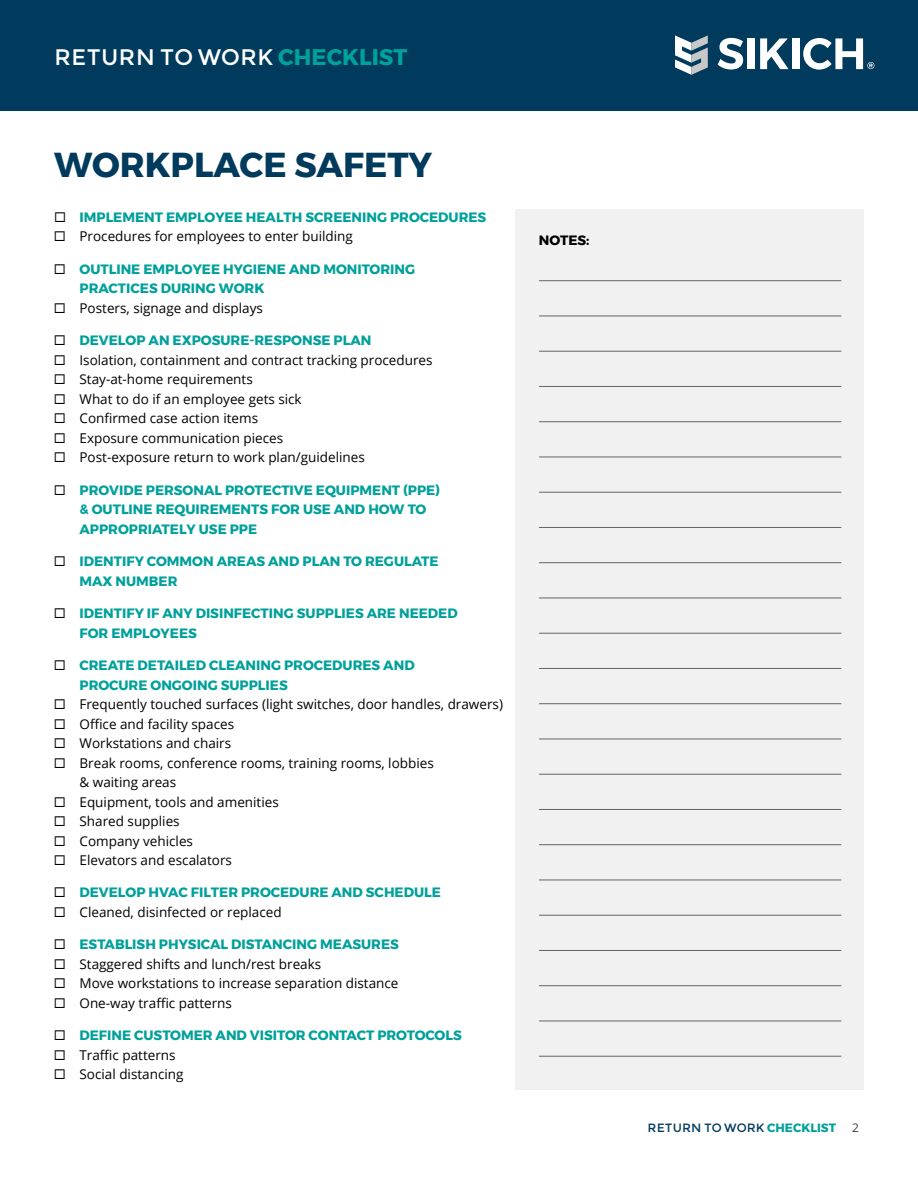
<style>
.page{position:relative;width:918px;height:1188px;background:#fff}
.page>*{position:absolute;margin:0;border:0;box-sizing:border-box;transform-origin:0 0}
.t1{font:700 34.5px "Montserrat";color:#003a5d}
.t2{font:22.5px "Montserrat";color:#fff}
.t3{font:13.5px/19.5px "Open Sans";color:#000}
.t4{font:700 13.5px/19.5px "Montserrat";color:#00a09b}
.t5{font:700 13.5px "Montserrat";color:#000}
.t6{font:12px "Montserrat";color:#003a5d}
.t7{font:12px "Open Sans";color:#414042}
.s1{font-weight:700;color:#00a09b}
.s2{color:#000}
</style>
<div class="page">
<div style="left:0;top:0;width:918px;height:110px;background:#003a5d"></div>
<svg style="left:718px;top:38px;width:25px;height:32px"></svg>
<div style="left:748px;top:38px;width:7px;height:31px;background:#fff"></div>
<svg style="left:760px;top:38px;width:29px;height:31px"></svg>
<div style="left:792px;top:38px;width:7px;height:31px;background:#fff"></div>
<svg style="left:803px;top:38px;width:71px;height:32px"></svg>
<svg style="left:675px;top:35px;width:33px;height:40px"></svg>
<div style="left:515px;top:209px;width:349px;height:881px;background:#f1f1f2"></div>
<hr style="left:539px;top:280px;width:302px;height:1px;background:#636466">
<hr style="left:539px;top:316px;width:302px;height:1px;background:#636466">
<hr style="left:539px;top:351px;width:302px;height:1px;background:#636466">
<hr style="left:539px;top:386px;width:302px;height:1px;background:#636466">
<hr style="left:539px;top:421px;width:302px;height:1px;background:#636466">
<hr style="left:539px;top:457px;width:302px;height:1px;background:#636466">
<hr style="left:539px;top:492px;width:302px;height:1px;background:#636466">
<hr style="left:539px;top:527px;width:302px;height:1px;background:#636466">
<hr style="left:539px;top:562px;width:302px;height:1px;background:#636466">
<hr style="left:539px;top:598px;width:302px;height:1px;background:#636466">
<hr style="left:539px;top:633px;width:302px;height:1px;background:#636466">
<hr style="left:539px;top:668px;width:302px;height:1px;background:#636466">
<hr style="left:539px;top:703px;width:302px;height:1px;background:#636466">
<hr style="left:539px;top:739px;width:302px;height:1px;background:#636466">
<hr style="left:539px;top:774px;width:302px;height:1px;background:#636466">
<hr style="left:539px;top:809px;width:302px;height:1px;background:#636466">
<hr style="left:539px;top:844px;width:302px;height:1px;background:#636466">
<hr style="left:539px;top:880px;width:302px;height:1px;background:#636466">
<hr style="left:539px;top:915px;width:302px;height:1px;background:#636466">
<hr style="left:539px;top:950px;width:302px;height:1px;background:#636466">
<hr style="left:539px;top:985px;width:302px;height:1px;background:#636466">
<hr style="left:539px;top:1021px;width:302px;height:1px;background:#636466">
<hr style="left:539px;top:1056px;width:302px;height:1px;background:#636466">
<h2 class="t2" style="left:54px;top:43px;width:355px">RETURN TO WORK <span class="s1">CHECKLIST</span></h2>
<h1 class="t1" style="left:54px;top:137px;width:380px">WORKPLACE SAFETY</h1>
<p class="t4" style="left:54px;top:207px;width:434px"><span class="s2">◻</span> IMPLEMENT EMPLOYEE HEALTH SCREENING PROCEDURES</p>
<p class="t3" style="left:54px;top:226px;width:300px">◻ Procedures for employees to enter building</p>
<p class="t4" style="left:80px;top:259px;width:337px;text-indent:-26px"><span class="s2">◻</span> OUTLINE EMPLOYEE HYGIENE AND MONITORING<br>PRACTICES DURING WORK</p>
<p class="t3" style="left:54px;top:298px;width:211px">◻ Posters, signage and displays</p>
<p class="t4" style="left:54px;top:331px;width:319px"><span class="s2">◻</span> DEVELOP AN EXPOSURE-RESPONSE PLAN</p>
<p class="t3" style="left:54px;top:350px;width:380px">◻ Isolation, containment and contract tracking procedures</p>
<p class="t3" style="left:54px;top:369px;width:200px">◻ Stay-at-home requirements</p>
<p class="t3" style="left:54px;top:389px;width:249px">◻ What to do if an employee gets sick</p>
<p class="t3" style="left:54px;top:408px;width:206px">◻ Confirmed case action items</p>
<p class="t3" style="left:54px;top:428px;width:231px">◻ Exposure communication pieces</p>
<p class="t3" style="left:54px;top:447px;width:312px">◻ Post-exposure return to work plan/guidelines</p>
<p class="t4" style="left:80px;top:480px;width:362px;text-indent:-26px"><span class="s2">◻</span> PROVIDE PERSONAL PROTECTIVE EQUIPMENT (PPE) &amp; OUTLINE REQUIREMENTS FOR USE AND HOW TO<br>APPROPRIATELY USE PPE</p>
<p class="t4" style="left:80px;top:552px;width:361px;text-indent:-26px"><span class="s2">◻</span> IDENTIFY COMMON AREAS AND PLAN TO REGULATE<br>MAX NUMBER</p>
<p class="t4" style="left:80px;top:604px;width:380px;text-indent:-26px"><span class="s2">◻</span> IDENTIFY IF ANY DISINFECTING SUPPLIES ARE NEEDED<br>FOR EMPLOYEES</p>
<p class="t4" style="left:80px;top:656px;width:337px;text-indent:-26px"><span class="s2">◻</span> CREATE DETAILED CLEANING PROCEDURES AND<br>PROCURE ONGOING SUPPLIES</p>
<p class="t3" style="left:54px;top:694px;width:451px">◻ Frequently touched surfaces (light switches, door handles, drawers)</p>
<p class="t3" style="left:54px;top:714px;width:182px">◻ Office and facility spaces</p>
<p class="t3" style="left:54px;top:733px;width:179px">◻ Workstations and chairs</p>
<p class="t3" style="left:80px;top:753px;width:356px;text-indent:-26px">◻ Break rooms, conference rooms, training rooms, lobbies &amp; waiting areas</p>
<p class="t3" style="left:54px;top:792px;width:226px">◻ Equipment, tools and amenities</p>
<p class="t3" style="left:54px;top:811px;width:127px">◻ Shared supplies</p>
<p class="t3" style="left:54px;top:831px;width:141px">◻ Company vehicles</p>
<p class="t3" style="left:54px;top:850px;width:179px">◻ Elevators and escalators</p>
<p class="t4" style="left:54px;top:883px;width:388px"><span class="s2">◻</span> DEVELOP HVAC FILTER PROCEDURE AND SCHEDULE</p>
<p class="t3" style="left:54px;top:902px;width:229px">◻ Cleaned, disinfected or replaced</p>
<p class="t4" style="left:54px;top:935px;width:346px"><span class="s2">◻</span> ESTABLISH PHYSICAL DISTANCING MEASURES</p>
<p class="t3" style="left:54px;top:954px;width:269px">◻ Staggered shifts and lunch/rest breaks</p>
<p class="t3" style="left:54px;top:973px;width:346px">◻ Move workstations to increase separation distance</p>
<p class="t3" style="left:54px;top:993px;width:179px">◻ One-way traffic patterns</p>
<p class="t4" style="left:54px;top:1026px;width:409px"><span class="s2">◻</span> DEFINE CUSTOMER AND VISITOR CONTACT PROTOCOLS</p>
<p class="t3" style="left:54px;top:1045px;width:123px">◻ Traffic patterns</p>
<p class="t3" style="left:54px;top:1064px;width:131px">◻ Social distancing</p>
<p class="t5" style="left:539px;top:229px;width:52px">NOTES:</p>
<p class="t6" style="left:648px;top:1120px;width:190px">RETURN TO WORK <span class="s1">CHECKLIST</span></p>
<p class="t7" style="left:852px;top:1119px;width:8px">2</p>
</div>
